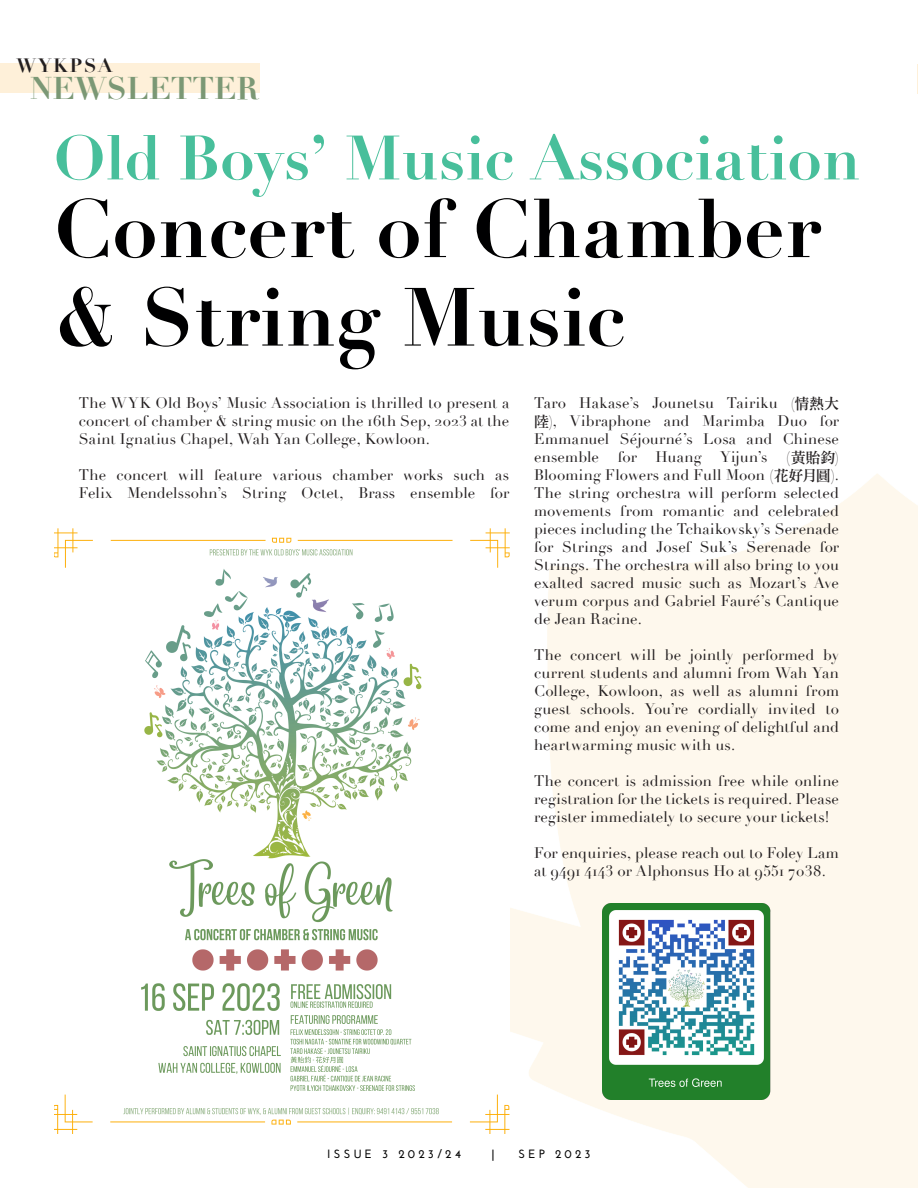
<style>
.page{position:relative;width:918px;height:1188px;background:#fff}
.page>*{position:absolute;margin:0;border:0;box-sizing:border-box;transform-origin:0 0}
.t1{font:700 81px/88.5px "Didot";color:#000001}
.t2{font:700 61.5px "Didot";color:#48bf9b}
.t3{font:700 30.75px "Didot";color:#7b9875}
.t4{font:700 18.9px "Didot";letter-spacing:.1em;color:#231f20}
.t5{font:15px/18px "Didot";letter-spacing:.01em;color:#231f20;text-align:justify}
.t6{font:700 12px "Josefin Sans";letter-spacing:.27em;color:#000001}
.s1{font-family:"DF Li Song W5 WIN BF"}
</style>
<div class="page">
<div style="left:0;top:63px;width:260px;height:29px;background:#fef0d9"></div>
<hr style="left:917px;top:64px;width:1px;height:30px;background:#fef0d9">
<img style="left:509px;top:474px;width:409px;height:714px">
<img style="left:603px;top:903px;width:168px;height:196px">
<img style="left:54px;top:528px;width:455px;height:606px">
<p class="t4" style="left:17px;top:54px;width:97px">WYKPSA</p>
<p class="t3" style="left:30px;top:68px;width:230px">NEWSLETTER</p>
<p class="t2" style="left:54px;top:119px;width:808px">Old Boys’ Music Association</p>
<p class="t1" style="left:54px;top:185px;width:768px">Concert of Chamber &amp; String Music</p>
<p class="t5" style="left:79px;top:395px;width:432px">The WYK Old Boys’ Music Association is thrilled to present a concert of chamber &amp; string music on the 16th Sep, 2023 at the Saint Ignatius Chapel, Wah Yan College, Kowloon.</p>
<p class="t5" style="left:79px;top:467px;width:432px">The concert will feature various chamber works such as<br>Felix Mendelssohn’s String Octet, Brass ensemble for</p>
<p class="t5" style="left:534px;top:395px;width:306px">Taro Hakase’s Jounetsu Tairiku (<span class="s1">情熱大陸</span>), Vibraphone and Marimba Duo for Emmanuel Séjourné’s Losa and Chinese ensemble for Huang Yijun’s (<span class="s1">黃貽鈞</span>)<br>Blooming Flowers and Full Moon (<span class="s1">花好月圓</span>).<br>The string orchestra will perform selected movements from romantic and celebrated pieces including the Tchaikovsky’s Serenade for Strings and Josef Suk’s Serenade for Strings. The orchestra will also bring to you exalted sacred music such as Mozart’s Ave verum corpus and Gabriel Fauré’s Cantique de Jean Racine.</p>
<p class="t5" style="left:534px;top:647px;width:306px">The concert will be jointly performed by current students and alumni from Wah Yan College, Kowloon, as well as alumni from guest schools. You’re cordially invited to come and enjoy an evening of delightful and heartwarming music with us.</p>
<p class="t5" style="left:534px;top:773px;width:306px">The concert is admission free while online registration for the tickets is required. Please register immediately to secure your tickets!</p>
<p class="t5" style="left:534px;top:845px;width:306px">For enquiries, please reach out to Foley Lam at 9491 4143 or Alphonsus Ho at 9551 7038.</p>
<p class="t6" style="left:327px;top:1147px;width:135px">ISSUE 3 2023/24</p>
<p class="t6" style="left:492px;top:1147px;width:5px">|</p>
<p class="t6" style="left:519px;top:1147px;width:74px">SEP 2023</p>
</div>
